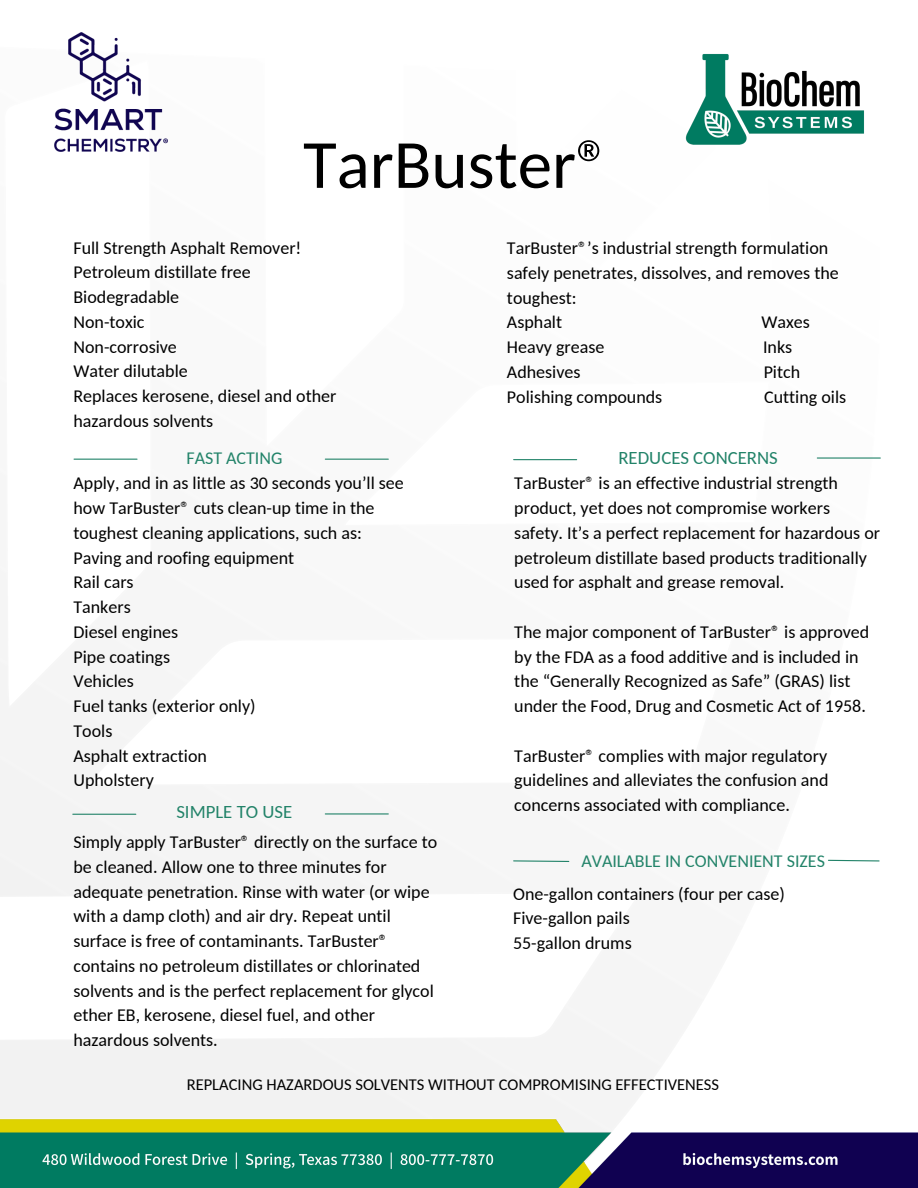
<style>
.page{position:relative;width:918px;height:1188px;background:#fff}
.page>*{position:absolute;margin:0;border:0;box-sizing:border-box;transform-origin:0 0}
.t1{font:69px "Carlito";color:#000}
.t2{font:18.75px "Carlito";color:#228369}
.t3{font:18px/24.8px "Carlito";color:#000}
.t4{font:18px "Carlito";color:#228369}
.t5{font:16.5px "Carlito";color:#000}
</style>
<div class="page">
<img style="left:0;top:54px;width:918px;height:1134px">
<hr style="left:514px;top:459px;width:63px;height:1px;background:#228369">
<hr style="left:817px;top:457px;width:63px;height:2px;background:#228369">
<svg style="left:827px;top:859px;width:53px;height:3px"></svg>
<hr style="left:74px;top:459px;width:63px;height:1px;background:#228369">
<hr style="left:325px;top:459px;width:63px;height:1px;background:#228369">
<svg style="left:513px;top:860px;width:57px;height:3px"></svg>
<img style="left:55px;top:32px;width:112px;height:119px">
<hr style="left:73px;top:814px;width:63px;height:1px;background:#228369">
<hr style="left:325px;top:813px;width:63px;height:2px;background:#228369">
<p class="t1" style="left:303px;top:136px;width:309px">TarBuster®</p>
<p class="t3" style="left:73px;top:237px;width:230px">Full Strength Asphalt Remover!</p>
<p class="t3" style="left:73px;top:262px;width:179px">Petroleum distillate free</p>
<p class="t3" style="left:73px;top:286px;width:107px">Biodegradable</p>
<p class="t3" style="left:73px;top:311px;width:73px">Non-toxic</p>
<p class="t3" style="left:73px;top:336px;width:105px">Non-corrosive</p>
<p class="t3" style="left:73px;top:361px;width:116px">Water dilutable</p>
<p class="t3" style="left:73px;top:385px;width:264px">Replaces kerosene, diesel and other hazardous solvents</p>
<p class="t3" style="left:507px;top:237px;width:333px">TarBuster®’s industrial strength formulation safely penetrates, dissolves, and removes the</p>
<p class="t3" style="left:507px;top:287px;width:71px">toughest:</p>
<p class="t3" style="left:507px;top:311px;width:57px">Asphalt</p>
<p class="t3" style="left:762px;top:311px;width:50px">Waxes</p>
<p class="t3" style="left:507px;top:336px;width:99px">Heavy grease</p>
<p class="t3" style="left:763px;top:336px;width:31px">Inks</p>
<p class="t3" style="left:507px;top:361px;width:75px">Adhesives</p>
<p class="t3" style="left:764px;top:361px;width:38px">Pitch</p>
<p class="t3" style="left:507px;top:386px;width:157px">Polishing compounds</p>
<p class="t3" style="left:764px;top:386px;width:83px">Cutting oils</p>
<p class="t4" style="left:186px;top:451px;width:97px">FAST ACTING</p>
<p class="t2" style="left:618px;top:450px;width:161px">REDUCES CONCERNS</p>
<p class="t3" style="left:73px;top:472px;width:332px">Apply, and in as little as 30 seconds you’ll see how TarBuster® cuts clean-up time in the toughest cleaning applications, such as:</p>
<p class="t3" style="left:73px;top:547px;width:222px">Paving and roofing equipment</p>
<p class="t3" style="left:73px;top:571px;width:62px">Rail cars</p>
<p class="t3" style="left:73px;top:596px;width:59px">Tankers</p>
<p class="t3" style="left:73px;top:621px;width:106px">Diesel engines</p>
<p class="t3" style="left:73px;top:646px;width:98px">Pipe coatings</p>
<p class="t3" style="left:73px;top:670px;width:62px">Vehicles</p>
<p class="t3" style="left:73px;top:695px;width:184px">Fuel tanks (exterior only)</p>
<p class="t3" style="left:73px;top:720px;width:40px">Tools</p>
<p class="t3" style="left:73px;top:745px;width:135px">Asphalt extraction</p>
<p class="t3" style="left:73px;top:769px;width:82px">Upholstery</p>
<p class="t2" style="left:176px;top:804px;width:117px">SIMPLE TO USE</p>
<p class="t3" style="left:73px;top:831px;width:365px">Simply apply TarBuster® directly on the surface to be cleaned. Allow one to three minutes for adequate penetration. Rinse with water (or wipe with a damp cloth) and air dry. Repeat until surface is free of contaminants. TarBuster® contains no petroleum distillates or chlorinated</p>
<p class="t3" style="left:73px;top:980px;width:362px">solvents and is the perfect replacement for glycol ether EB, kerosene, diesel fuel, and other hazardous solvents.</p>
<p class="t3" style="left:514px;top:472px;width:367px">TarBuster® is an effective industrial strength product, yet does not compromise workers safety. It’s a perfect replacement for hazardous or petroleum distillate based products traditionally used for asphalt and grease removal.</p>
<p class="t3" style="left:514px;top:621px;width:357px">The major component of TarBuster® is approved by the FDA as a food additive and is included in the “Generally Recognized as Safe” (GRAS) list under the Food, Drug and Cosmetic Act of 1958.</p>
<p class="t3" style="left:514px;top:745px;width:316px;text-align:justify">TarBuster® complies with major regulatory guidelines and alleviates the confusion and concerns associated with compliance.</p>
<p class="t4" style="left:581px;top:853px;width:245px">AVAILABLE IN CONVENIENT SIZES</p>
<p class="t3" style="left:513px;top:883px;width:273px">One-gallon containers (four per case)</p>
<p class="t3" style="left:513px;top:908px;width:118px">Five-gallon pails</p>
<p class="t3" style="left:513px;top:932px;width:120px">55-gallon drums</p>
<p class="t5" style="left:187px;top:1078px;width:534px">REPLACING HAZARDOUS SOLVENTS WITHOUT COMPROMISING EFFECTIVENESS</p>
</div>
